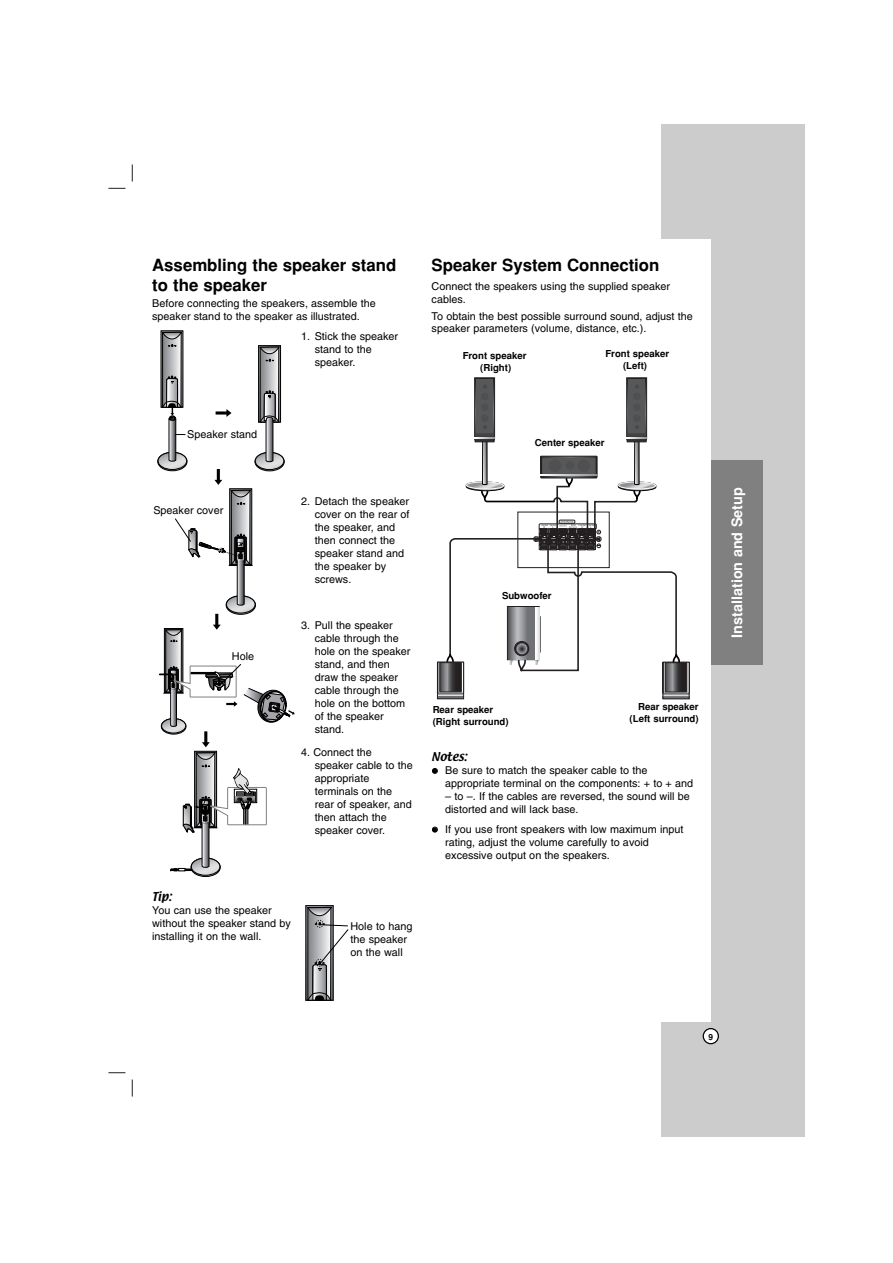
<style>
.page{position:relative;width:893px;height:1263px;background:#fff}
.page>*{position:absolute;margin:0;border:0;box-sizing:border-box;transform-origin:0 0}
.t1{font:700 16.8px/20.1px "Helvetica";color:#000}
.t2{font:700 14.4px "Helvetica";color:#fff}
.t3{font:10.8px/12.9px "Helvetica";color:#000}
.t4{font:10.8px "Textile";color:#000}
.t5{font:700 9.6px/11.6px "Helvetica";color:#000;text-align:center}
.t6{font:700 8.4px "Helvetica";color:#000}
</style>
<div class="page">
<svg style="left:132px;top:165px;width:1px;height:17px"></svg>
<svg style="left:132px;top:1080px;width:1px;height:17px"></svg>
<svg style="left:108px;top:188px;width:17px;height:1px"></svg>
<svg style="left:108px;top:1072px;width:17px;height:1px"></svg>
<div style="left:661px;top:124px;width:143px;height:1013px;background:#ccc"></div>
<div style="left:601px;top:239px;width:109px;height:783px;background:#fff"></div>
<svg style="left:702px;top:1028px;width:17px;height:16px"></svg>
<div style="left:710px;top:460px;width:52px;height:205px;background:#808080"></div>
<svg style="left:664px;top:693px;width:23px;height:4px"></svg>
<div style="left:662px;top:662px;width:27px;height:37px;border:1px solid #231f20"></div>
<div style="left:663px;top:662px;width:26px;height:31px;background:#b1b1b2"></div>
<div style="left:662px;top:662px;width:27px;height:31px;border:1px solid #231f20"></div>
<svg style="left:665px;top:663px;width:21px;height:29px"></svg>
<div style="left:665px;top:662px;width:22px;height:30px;border:1px solid #231f20"></div>
<svg style="left:439px;top:693px;width:23px;height:4px"></svg>
<div style="left:437px;top:662px;width:27px;height:37px;border:1px solid #231f20"></div>
<div style="left:437px;top:662px;width:26px;height:31px;background:#3b3839"></div>
<div style="left:437px;top:662px;width:27px;height:31px;border:1px solid #231f20"></div>
<svg style="left:440px;top:663px;width:21px;height:29px"></svg>
<div style="left:439px;top:662px;width:22px;height:30px;border:1px solid #231f20"></div>
<svg style="left:445px;top:378px;width:235px;height:294px"></svg>
<div style="left:515px;top:642px;width:13px;height:13px;border:1px solid #231f20;border-radius:50%"></div>
<div style="left:501px;top:591px;width:53px;height:13px;background:#fff"></div>
<div style="left:533px;top:438px;width:74px;height:13px;background:#fff"></div>
<div style="left:258px;top:346px;width:22px;height:76px;border:1px solid #000"></div>
<div style="left:255px;top:452px;width:29px;height:19px;border:1px solid #000;border-radius:50%"></div>
<svg style="left:255px;top:452px;width:29px;height:18px"></svg>
<div style="left:255px;top:452px;width:29px;height:18px;border:1px solid #000;border-radius:50%"></div>
<svg style="left:260px;top:347px;width:19px;height:115px"></svg>
<div style="left:158px;top:452px;width:29px;height:19px;background:#0e0f0f;border-radius:50%"></div>
<div style="left:158px;top:452px;width:29px;height:19px;border:1px solid #000;border-radius:50%"></div>
<svg style="left:158px;top:452px;width:29px;height:17px"></svg>
<div style="left:158px;top:452px;width:29px;height:18px;border:1px solid #000;border-radius:50%"></div>
<div style="left:226px;top:596px;width:29px;height:18px;border:1px solid #000;border-radius:50%"></div>
<svg style="left:226px;top:596px;width:29px;height:17px"></svg>
<div style="left:226px;top:596px;width:29px;height:17px;border:1px solid #000;border-radius:50%"></div>
<svg style="left:191px;top:858px;width:29px;height:19px"></svg>
<div style="left:191px;top:858px;width:29px;height:19px;border:1px solid #000;border-radius:50%"></div>
<svg style="left:191px;top:858px;width:29px;height:17px"></svg>
<div style="left:191px;top:858px;width:29px;height:17px;border:1px solid #000;border-radius:50%"></div>
<svg style="left:162px;top:330px;width:90px;height:275px"></svg>
<svg style="left:159px;top:614px;width:136px;height:257px"></svg>
<svg style="left:307px;top:907px;width:42px;height:94px"></svg>
<h1 class="t1" style="left:152px;top:257px;width:246px">Assembling the speaker stand to the speaker</h1>
<p class="t3" style="left:152px;top:298px;width:225px">Before connecting the speakers, assemble the speaker stand to the speaker as illustrated.</p>
<p class="t3" style="left:315px;top:331px;width:85px;text-indent:-14px">1. Stick the speaker stand to the speaker.</p>
<h1 class="t1" style="left:431px;top:257px;width:229px">Speaker System Connection</h1>
<p class="t3" style="left:431px;top:281px;width:240px">Connect the speakers using the supplied speaker cables.</p>
<p class="t3" style="left:431px;top:310px;width:263px">To obtain the best possible surround sound, adjust the speaker parameters (volume, distance, etc.).</p>
<p class="t5" style="left:462px;top:351px;width:65px">Front speaker (Right)</p>
<p class="t5" style="left:605px;top:349px;width:65px">Front speaker (Left)</p>
<p class="t3" style="left:187px;top:428px;width:71px">Speaker stand</p>
<p class="t3" style="left:153px;top:505px;width:71px">Speaker cover</p>
<p class="t3" style="left:232px;top:651px;width:24px">Hole</p>
<p class="t3" style="left:315px;top:496px;width:96px;text-indent:-14px">2. Detach the speaker cover on the rear of the speaker, and then connect the speaker stand and the speaker by screws.</p>
<p class="t3" style="left:315px;top:620px;width:97px;text-indent:-14px">3. Pull the speaker cable through the hole on the speaker stand, and then draw the speaker cable through the hole on the bottom of the speaker stand.</p>
<p class="t3" style="left:315px;top:747px;width:100px;text-indent:-14px">4. Connect the speaker cable to the appropriate terminals on the rear of speaker, and then attach the speaker cover.</p>
<p class="t4" style="left:152px;top:892px;width:21px">Tip:</p>
<p class="t3" style="left:152px;top:905px;width:140px">You can use the speaker without the speaker stand by installing it on the wall.</p>
<p class="t3" style="left:350px;top:921px;width:63px">Hole to hang the speaker on the wall</p>
<p class="t5" style="left:535px;top:438px;width:71px">Center speaker</p>
<p class="t5" style="left:502px;top:591px;width:51px">Subwoofer</p>
<p class="t5" style="left:432px;top:705px;width:77px;text-align:left">Rear speaker (Right surround)</p>
<p class="t5" style="left:629px;top:702px;width:71px;text-align:right">Rear speaker (Left surround)</p>
<p class="t4" style="left:431px;top:752px;width:37px">Notes:</p>
<p class="t3" style="left:445px;top:765px;width:249px">Be sure to match the speaker cable to the appropriate terminal on the components: + to + and</p>
<p class="t3" style="left:445px;top:791px;width:246px">– to –. If the cables are reversed, the sound will be distorted and will lack base.</p>
<p class="t3" style="left:445px;top:824px;width:240px">If you use front speakers with low maximum input rating, adjust the volume carefully to avoid excessive output on the speakers.</p>
<h2 class="t2" style="left:731px;top:638px;width:152px;rotate:-90deg">Installation and Setup</h2>
<p class="t6" style="left:708px;top:1034px;width:6px">9</p>
</div>
